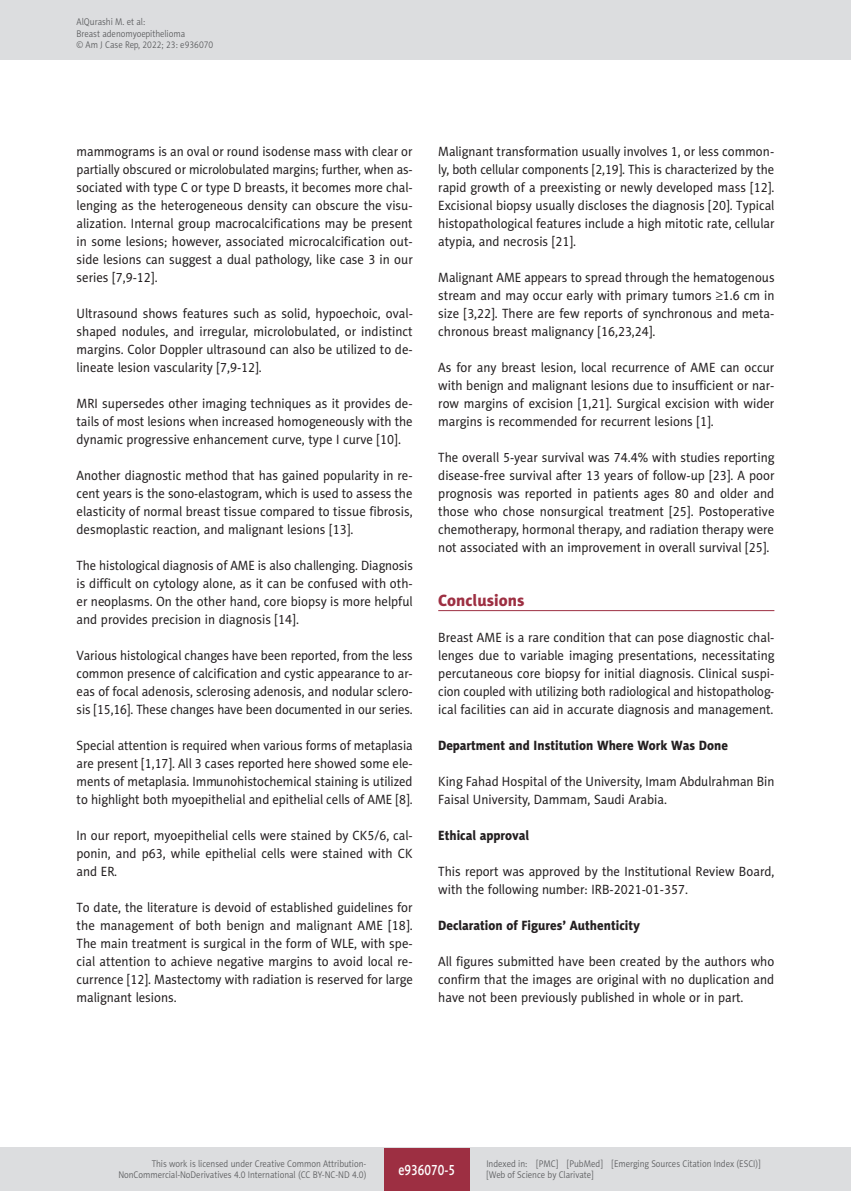
<style>
.page{position:relative;width:851px;height:1191px;background:#fff}
.page>*{position:absolute;margin:0;border:0;box-sizing:border-box;transform-origin:0 0}
.AJCR_Headline_1{font:16.5px "Naomi Sans EFN Heavy";color:#9d2f42}
.t1{font:15px "Naomi Sans EFN Medium";color:#fff;scale:.8 1}
.AJCR_Body{font:13.5px/18px "Naomi Sans EFN";color:#231f20;text-align:justify;scale:.95 1}
.AJCR_Body-2{font:13.5px/18px "Naomi Sans EFN";color:#231f20;text-align:justify;scale:.94 1}
.AJCR_Body-3{font:13.5px/18px "Naomi Sans EFN";color:#231f20;text-align:justify;scale:.93 1}
.AJCR_Headline_2{font:13.5px "Naomi Sans EFN Heavy";color:#231f20;scale:.95 1}
.t2{font:9.75px/11.2px "Naomi Sans EFN Light";color:#57585a;scale:.9 1}
.s1{font-family:"Standard Sym L"}
</style>
<div class="page">
<hr style="left:438px;top:610px;width:336px;height:1px;background:#9d2f42">
<div style="left:0;top:0;width:850px;height:60px;background:#dcdddf"></div>
<div style="left:0;top:1148px;width:850px;height:43px;background:#dcdddf"></div>
<div style="left:384px;top:1147px;width:85px;height:43px;background:#9d2f42"></div>
<p class="t2" style="left:77px;top:16px;width:153px">AlQurashi M. et al:<br>Breast adenomyoepithelioma<br>© Am J Case Rep, 2022; 23: e936070</p>
<p class="AJCR_Body-2" style="left:77px;top:142px;width:359px">mammograms is an oval or round isodense mass with clear or partially obscured or microlobulated margins; further, when as&shy;sociated with type C or type D breasts, it becomes more chal&shy;lenging as the heterogeneous density can obscure the visu&shy;alization. Internal group macrocalcifications may be present in some lesions; however, associated microcalcification out&shy;side lesions can suggest a dual pathology, like case 3 in our series [7,9-12].</p>
<p class="AJCR_Body" style="left:77px;top:304px;width:355px">Ultrasound shows features such as solid, hypoechoic, oval&shy;shaped nodules, and irregular, microlobulated, or indistinct margins. Color Doppler ultrasound can also be utilized to de&shy;lineate lesion vascularity [7,9-12].</p>
<p class="AJCR_Body" style="left:77px;top:394px;width:355px">MRI supersedes other imaging techniques as it provides de&shy;tails of most lesions when increased homogeneously with the dynamic progressive enhancement curve, type I curve [10].</p>
<p class="AJCR_Body" style="left:77px;top:466px;width:355px">Another diagnostic method that has gained popularity in re&shy;cent years is the sono-elastogram, which is used to assess the elasticity of normal breast tissue compared to tissue fibrosis, desmoplastic reaction, and malignant lesions [13].</p>
<p class="AJCR_Body-3" style="left:77px;top:556px;width:363px">The histological diagnosis of AME is also challenging. Diagnosis is difficult on cytology alone, as it can be confused with oth&shy;er neoplasms. On the other hand, core biopsy is more helpful and provides precision in diagnosis [14].</p>
<p class="AJCR_Body-2" style="left:77px;top:646px;width:359px">Various histological changes have been reported, from the less common presence of calcification and cystic appearance to ar&shy;eas of focal adenosis, sclerosing adenosis, and nodular sclero&shy;sis [15,16]. These changes have been documented in our series.</p>
<p class="AJCR_Body-2" style="left:77px;top:736px;width:359px">Special attention is required when various forms of metaplasia are present [1,17]. All 3 cases reported here showed some ele&shy;ments of metaplasia. Immunohistochemical staining is utilized to highlight both myoepithelial and epithelial cells of AME [8].</p>
<p class="AJCR_Body" style="left:77px;top:826px;width:355px">In our report, myoepithelial cells were stained by CK5/6, cal&shy;ponin, and p63, while epithelial cells were stained with CK and ER.</p>
<p class="AJCR_Body" style="left:77px;top:898px;width:355px">To date, the literature is devoid of established guidelines for the management of both benign and malignant AME [18].<br>The main treatment is surgical in the form of WLE, with spe&shy;cial attention to achieve negative margins to avoid local re&shy;currence [12]. Mastectomy with radiation is reserved for large malignant lesions.</p>
<p class="AJCR_Body" style="left:438px;top:142px;width:355px">Malignant transformation usually involves 1, or less common&shy;ly, both cellular components [2,19]. This is characterized by the rapid growth of a preexisting or newly developed mass [12].<br>Excisional biopsy usually discloses the diagnosis [20]. Typical histopathological features include a high mitotic rate, cellular atypia, and necrosis [21].</p>
<p class="AJCR_Body-2" style="left:438px;top:268px;width:359px">Malignant AME appears to spread through the hematogenous stream and may occur early with primary tumors <span class="s1">³</span>1.6 cm in size [3,22]. There are few reports of synchronous and meta&shy;chronous breast malignancy [16,23,24].</p>
<p class="AJCR_Body" style="left:438px;top:358px;width:355px">As for any breast lesion, local recurrence of AME can occur with benign and malignant lesions due to insufficient or nar&shy;row margins of excision [1,21]. Surgical excision with wider margins is recommended for recurrent lesions [1].</p>
<p class="AJCR_Body" style="left:438px;top:448px;width:355px">The overall 5-year survival was 74.4% with studies reporting disease-free survival after 13 years of follow-up [23]. A poor prognosis was reported in patients ages 80 and older and those who chose nonsurgical treatment [25]. Postoperative chemotherapy, hormonal therapy, and radiation therapy were not associated with an improvement in overall survival [25].</p>
<p class="AJCR_Headline_1" style="left:438px;top:590px;width:88px">Conclusions</p>
<p class="AJCR_Body" style="left:438px;top:628px;width:355px">Breast AME is a rare condition that can pose diagnostic chal&shy;lenges due to variable imaging presentations, necessitating percutaneous core biopsy for initial diagnosis. Clinical suspi&shy;cion coupled with utilizing both radiological and histopatholog&shy;ical facilities can aid in accurate diagnosis and management.</p>
<p class="AJCR_Headline_2" style="left:438px;top:737px;width:306px">Department and Institution Where Work Was Done</p>
<p class="AJCR_Body-2" style="left:438px;top:772px;width:359px">King Fahad Hospital of the University, Imam Abdulrahman Bin<br>Faisal University, Dammam, Saudi Arabia.</p>
<p class="AJCR_Headline_2" style="left:438px;top:827px;width:97px">Ethical approval</p>
<p class="AJCR_Body" style="left:438px;top:862px;width:355px">This report was approved by the Institutional Review Board, with the following number: IRB-2021-01-357.</p>
<p class="AJCR_Headline_2" style="left:438px;top:917px;width:214px">Declaration of Figures’ Authenticity</p>
<p class="AJCR_Body" style="left:438px;top:952px;width:355px">All figures submitted have been created by the authors who confirm that the images are original with no duplication and have not been previously published in whole or in part.</p>
<p class="t2" style="left:118px;top:1158px;width:277px;text-align:right">This work is licensed under Creative Common Attribution-<br>NonCommercial-NoDerivatives 4.0 International (CC BY-NC-ND 4.0)</p>
<p class="t1" style="left:398px;top:1160px;width:72px">e936070-5</p>
<p class="t2" style="left:486px;top:1158px;width:306px">Indexed in: [PMC] [PubMed] [Emerging Sources Citation Index (ESCI)] [Web of Science by Clarivate]</p>
</div>
